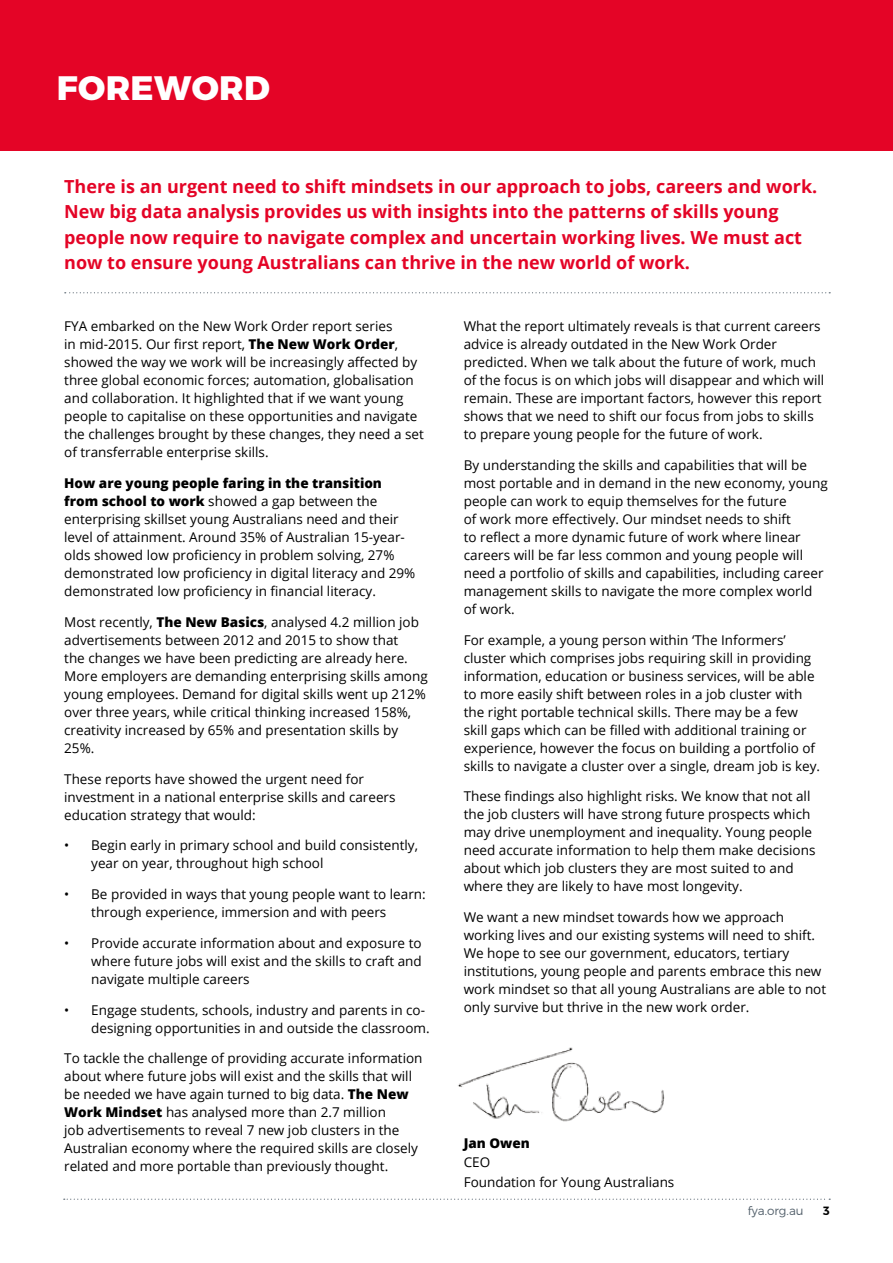
<style>
.page{position:relative;width:893px;height:1263px;background:#fff}
.page>*{position:absolute;margin:0;border:0;box-sizing:border-box;transform-origin:0 0}
.t1{font:800 33.9px "Montserrat";letter-spacing:.01em;color:#fff}
.t2{font:700 18px/25.5px "Open Sans";color:#e40426}
.t3{font:13.5px/18px "Open Sans";color:#000}
.t4{font:800 13.5px "Open Sans";color:#000}
.t5{font:300 12px "Montserrat";color:#54616c}
.t6{font:600 12px "Montserrat";color:#000}
.s1{font-weight:800}
</style>
<div class="page">
<svg style="left:64px;top:1198px;width:766px;height:2px"></svg>
<svg style="left:65px;top:292px;width:765px;height:1px"></svg>
<div style="left:0;top:0;width:893px;height:151px;background:#e40426"></div>
<img style="left:458px;top:1047px;width:207px;height:75px">
<h1 class="t1" style="left:57px;top:67px;width:214px">FOREWORD</h1>
<p class="t2" style="left:64px;top:173px;width:755px">There is an urgent need to shift mindsets in our approach to jobs, careers and work.<br>New big data analysis provides us with insights into the patterns of skills young people now require to navigate complex and uncertain working lives. We must act now to ensure young Australians can thrive in the new world of work.</p>
<p class="t3" style="left:64px;top:317px;width:361px">FYA embarked on the New Work Order report series<br>in mid-2015. Our first report, <span class="s1">The New Work Order</span>, showed the way we work will be increasingly affected by three global economic forces; automation, globalisation and collaboration. It highlighted that if we want young people to capitalise on these opportunities and navigate the challenges brought by these changes, they need a set of transferrable enterprise skills.</p>
<p class="t3" style="left:64px;top:474px;width:353px"><span class="s1">How are young people faring in the transition from school to work</span> showed a gap between the enterprising skillset young Australians need and their level of attainment. Around 35% of Australian 15-year&shy;olds showed low proficiency in problem solving, 27% demonstrated low proficiency in digital literacy and 29% demonstrated low proficiency in financial literacy.</p>
<p class="t3" style="left:64px;top:613px;width:365px">Most recently, <span class="s1">The New Basics</span>, analysed 4.2 million job advertisements between 2012 and 2015 to show that<br>the changes we have been predicting are already here.<br>More employers are demanding enterprising skills among young employees. Demand for digital skills went up 212% over three years, while critical thinking increased 158%, creativity increased by 65% and presentation skills by 25%.</p>
<p class="t3" style="left:64px;top:769px;width:333px">These reports have showed the urgent need for investment in a national enterprise skills and careers education strategy that would:</p>
<p class="t3" style="left:91px;top:836px;width:328px;text-indent:-27px">• Begin early in primary school and build consistently, year on year, throughout high school</p>
<p class="t3" style="left:91px;top:885px;width:336px;text-indent:-27px">• Be provided in ways that young people want to learn: through experience, immersion and with peers</p>
<p class="t3" style="left:91px;top:934px;width:332px;text-align:justify;text-indent:-27px">• Provide accurate information about and exposure to where future jobs will exist and the skills to craft and navigate multiple careers</p>
<p class="t3" style="left:91px;top:1000px;width:340px;text-indent:-27px">• Engage students, schools, industry and parents in co&shy;designing opportunities in and outside the classroom.</p>
<p class="t3" style="left:64px;top:1049px;width:360px">To tackle the challenge of providing accurate information about where future jobs will exist and the skills that will be needed we have again turned to big data. <span class="s1">The New Work Mindset</span> has analysed more than 2.7 million<br>job advertisements to reveal 7 new job clusters in the Australian economy where the required skills are closely related and more portable than previously thought.</p>
<p class="t3" style="left:464px;top:317px;width:362px">What the report ultimately reveals is that current careers advice is already outdated in the New Work Order predicted. When we talk about the future of work, much of the focus is on which jobs will disappear and which will remain. These are important factors, however this report shows that we need to shift our focus from jobs to skills to prepare young people for the future of work.</p>
<p class="t3" style="left:464px;top:456px;width:366px">By understanding the skills and capabilities that will be most portable and in demand in the new economy, young people can work to equip themselves for the future<br>of work more effectively. Our mindset needs to shift<br>to reflect a more dynamic future of work where linear careers will be far less common and young people will need a portfolio of skills and capabilities, including career management skills to navigate the more complex world of work.</p>
<p class="t3" style="left:464px;top:630px;width:358px">For example, a young person within ‘The Informers’ cluster which comprises jobs requiring skill in providing information, education or business services, will be able to more easily shift between roles in a job cluster with the right portable technical skills. There may be a few skill gaps which can be filled with additional training or experience, however the focus on building a portfolio of skills to navigate a cluster over a single, dream job is key.</p>
<p class="t3" style="left:464px;top:787px;width:353px">These findings also highlight risks. We know that not all the job clusters will have strong future prospects which may drive unemployment and inequality. Young people need accurate information to help them make decisions about which job clusters they are most suited to and where they are likely to have most longevity.</p>
<p class="t3" style="left:464px;top:908px;width:364px">We want a new mindset towards how we approach working lives and our existing systems will need to shift.<br>We hope to see our government, educators, tertiary institutions, young people and parents embrace this new work mindset so that all young Australians are able to not only survive but thrive in the new work order.</p>
<p class="t4" style="left:464px;top:1133px;width:68px">Jan Owen</p>
<p class="t3" style="left:464px;top:1152px;width:212px;line-height:19.5px">CEO<br>Foundation for Young Australians</p>
<p class="t5" style="left:748px;top:1203px;width:58px">fya.org.au</p>
<p class="t6" style="left:823px;top:1203px;width:8px">3</p>
</div>
